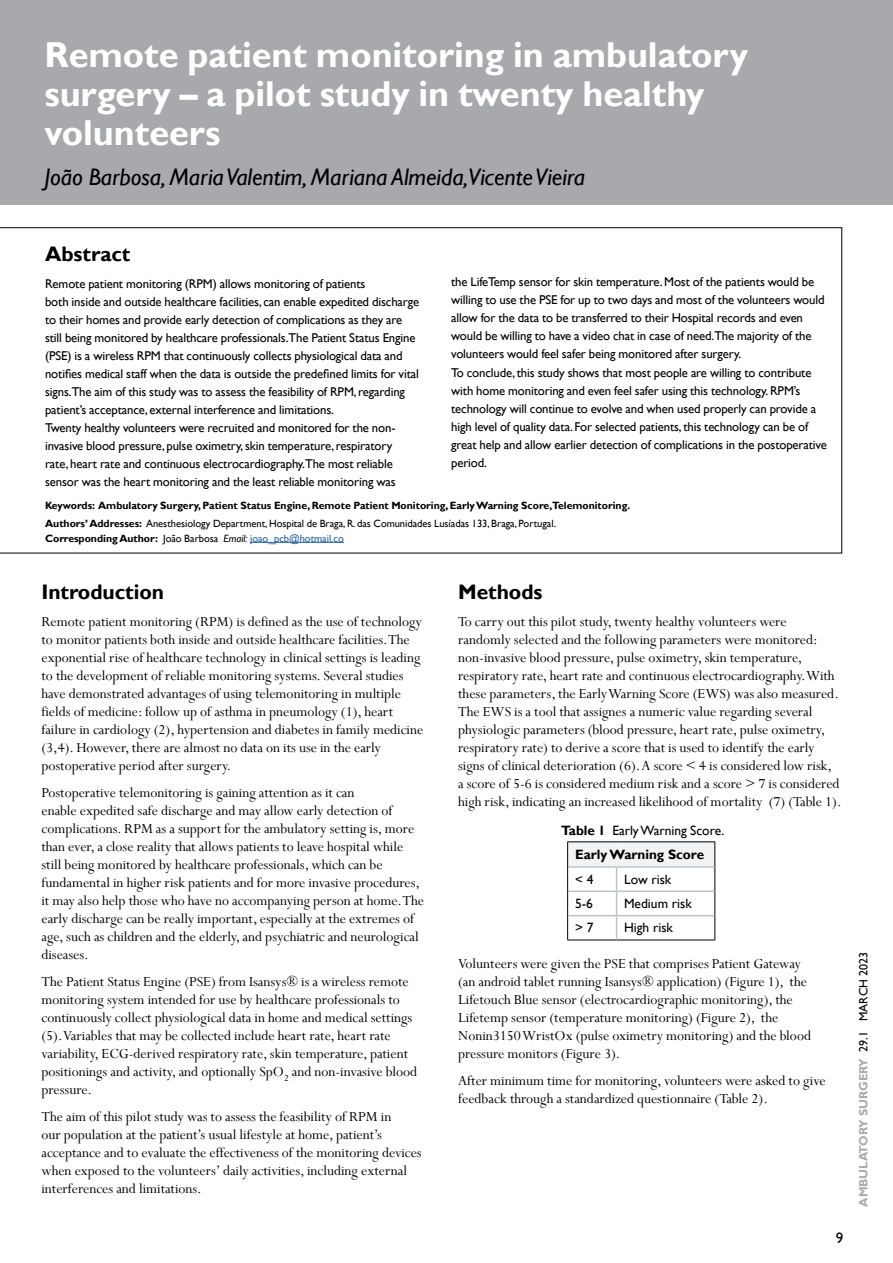
<style>
.page{position:relative;width:893px;height:1263px;background:#fff}
.page>*{position:absolute;margin:0;border:0;box-sizing:border-box;transform-origin:0 0}
.chapter_head{font:700 36px/39px "Gill Sans";color:#fff}
.author{font:italic 24px "Gill Sans";color:#000}
.a_head{font:700 21px "Gill Sans";color:#000}
.bodytext{font:15.3px/18px "Perpetua";color:#000}
.t1{font:15px "Gill Sans";color:#000}
.table_body{font:13.5px "Gill Sans";color:#000}
.figure_caption{font:13.5px "Gill Sans";color:#000}
.table_body-2{font:700 13.5px "Gill Sans";color:#000}
.abstract{font:12.75px/18px "Gill Sans";letter-spacing:-.01em;color:#000}
.t2{font:700 12px "Gill Sans";color:#a9abae}
.authors{font:700 10.5px "Gill Sans";color:#000}
.authors-2{font:10.5px "Gill Sans";color:#000}
.s1{font-weight:700}
.s2{font-weight:400}
.s3{font-weight:400;font-style:italic}
.s4{font-weight:400;color:#215e9e}
.s5{font-weight:400;color:#000}
</style>
<div class="page">
<div style="left:0;top:0;width:893px;height:205px;background:#a7a9ac"></div>
<div style="left:568px;top:842px;width:147px;height:25px;background:#f1f3f4"></div>
<svg style="left:567px;top:842px;width:1px;height:97px"></svg>
<hr style="left:567px;top:841px;width:50px;height:1px;background:#000">
<hr style="left:617px;top:841px;width:98px;height:1px;background:#000">
<hr style="left:568px;top:866px;width:49px;height:2px;background:#bdc1c6">
<hr style="left:617px;top:866px;width:97px;height:2px;background:#bdc1c6">
<hr style="left:568px;top:890px;width:49px;height:2px;background:#bdc1c6">
<hr style="left:617px;top:890px;width:97px;height:2px;background:#bdc1c6">
<hr style="left:568px;top:915px;width:49px;height:1px;background:#bdc1c6">
<hr style="left:617px;top:915px;width:97px;height:1px;background:#bdc1c6">
<hr style="left:567px;top:939px;width:50px;height:1px;background:#000">
<hr style="left:617px;top:939px;width:98px;height:1px;background:#000">
<svg style="left:616px;top:868px;width:1px;height:71px"></svg>
<svg style="left:714px;top:842px;width:1px;height:97px"></svg>
<svg style="left:0;top:227px;width:842px;height:326px"></svg>
<hr style="left:250px;top:542px;width:94px;height:1px;background:#215e9e">
<p class="chapter_head" style="left:44px;top:37px;width:705px">Remote patient monitoring in ambulatory surgery – a pilot study in twenty healthy volunteers</p>
<p class="author" style="left:44px;top:162px;width:542px">João Barbosa, Maria Valentim, Mariana Almeida,Vicente Vieira</p>
<p class="a_head" style="left:45px;top:241px;width:87px">Abstract</p>
<p class="abstract" style="left:45px;top:275px;width:376px">Remote patient monitoring (RPM) allows monitoring of patients<br>both inside and outside healthcare facilities, can enable expedited discharge to their homes and provide early detection of complications as they are still being monitored by healthcare professionals.The Patient Status Engine (PSE) is a wireless RPM that continuously collects physiological data and notifies medical staff when the data is outside the predefined limits for vital signs.The aim of this study was to assess the feasibility of RPM, regarding patient’s acceptance, external interference and limitations.</p>
<p class="abstract" style="left:45px;top:419px;width:352px">Twenty healthy volunteers were recruited and monitored for the non&shy;invasive blood pressure, pulse oximetry, skin temperature, respiratory rate, heart rate and continuous electrocardiography.The most reliable sensor was the heart monitoring and the least reliable monitoring was</p>
<p class="abstract" style="left:451px;top:273px;width:375px">the LifeTemp sensor for skin temperature. Most of the patients would be willing to use the PSE for up to two days and most of the volunteers would allow for the data to be transferred to their Hospital records and even would be willing to have a video chat in case of need.The majority of the volunteers would feel safer being monitored after surgery.</p>
<p class="abstract" style="left:451px;top:363px;width:377px">To conclude, this study shows that most people are willing to contribute with home monitoring and even feel safer using this technology. RPM’s technology will continue to evolve and when used properly can provide a high level of quality data. For selected patients, this technology can be of great help and allow earlier detection of complications in the postoperative period.</p>
<p class="authors" style="left:45px;top:499px;width:587px">Keywords: Ambulatory Surgery, Patient Status Engine, Remote Patient Monitoring, Early Warning Score,Telemonitoring.</p>
<p class="authors-2" style="left:45px;top:517px;width:512px"><span class="s1">Authors’ Addresses:</span> Anesthesiology Department, Hospital de Braga, R. das Comunidades Lusíadas 133, Braga, Portugal.</p>
<p class="authors" style="left:45px;top:532px;width:300px">Corresponding Author: <span class="s2">João Barbosa</span> <span class="s3">Email:</span> <span class="s4">joao_pcb@hotmail.co</span></p>
<p class="a_head" style="left:41px;top:579px;width:124px">Introduction</p>
<p class="bodytext" style="left:41px;top:612px;width:383px">Remote patient monitoring (RPM) is defined as the use of technology to monitor patients both inside and outside healthcare facilities. The exponential rise of healthcare technology in clinical settings is leading to the development of reliable monitoring systems. Several studies have demonstrated advantages of using telemonitoring in multiple fields of medicine: follow up of asthma in pneumology (1), heart failure in cardiology (2), hypertension and diabetes in family medicine (3,4). However, there are almost no data on its use in the early postoperative period after surgery.</p>
<p class="bodytext" style="left:41px;top:783px;width:384px">Postoperative telemonitoring is gaining attention as it can<br>enable expedited safe discharge and may allow early detection of complications. RPM as a support for the ambulatory setting is, more than ever, a close reality that allows patients to leave hospital while still being monitored by healthcare professionals, which can be fundamental in higher risk patients and for more invasive procedures, it may also help those who have no accompanying person at home. The early discharge can be really important, especially at the extremes of age, such as children and the elderly, and psychiatric and neurological diseases.</p>
<p class="bodytext" style="left:41px;top:972px;width:377px">The Patient Status Engine (PSE) from Isansys® is a wireless remote monitoring system intended for use by healthcare professionals to continuously collect physiological data in home and medical settings (5). Variables that may be collected include heart rate, heart rate variability, ECG-derived respiratory rate, skin temperature, patient positionings and activity, and optionally SpO<sub>2</sub> and non-invasive blood pressure.</p>
<p class="bodytext" style="left:41px;top:1107px;width:382px">The aim of this pilot study was to assess the feasibility of RPM in<br>our population at the patient’s usual lifestyle at home, patient’s acceptance and to evaluate the effectiveness of the monitoring devices when exposed to the volunteers’ daily activities, including external interferences and limitations.</p>
<p class="a_head" style="left:458px;top:579px;width:86px">Methods</p>
<p class="bodytext" style="left:458px;top:612px;width:385px">To carry out this pilot study, twenty healthy volunteers were randomly selected and the following parameters were monitored: non-invasive blood pressure, pulse oximetry, skin temperature, respiratory rate, heart rate and continuous electrocardiography. With these parameters, the Early Warning Score (EWS) was also measured.<br>The EWS is a tool that assignes a numeric value regarding several physiologic parameters (blood pressure, heart rate, pulse oximetry, respiratory rate) to derive a score that is used to identify the early signs of clinical deterioration (6). A score &lt; 4 is considered low risk,<br>a score of 5-6 is considered medium risk and a score &gt; 7 is considered high risk, indicating an increased likelihood of mortality (7) (Table 1).</p>
<p class="figure_caption" style="left:561px;top:823px;width:165px"><span class="s1">Table 1</span> Early Warning Score.</p>
<p class="table_body-2" style="left:575px;top:846px;width:131px">Early Warning Score</p>
<p class="table_body" style="left:575px;top:871px;width:20px">&lt; 4</p>
<p class="table_body" style="left:624px;top:871px;width:49px">Low risk</p>
<p class="table_body" style="left:575px;top:896px;width:19px">5-6</p>
<p class="table_body" style="left:624px;top:896px;width:69px">Medium risk</p>
<p class="table_body" style="left:575px;top:920px;width:20px">&gt; 7</p>
<p class="table_body" style="left:624px;top:920px;width:51px">High risk</p>
<p class="bodytext" style="left:458px;top:954px;width:354px">Volunteers were given the PSE that comprises Patient Gateway (an android tablet running Isansys® application) (Figure 1), the Lifetouch Blue sensor (electrocardiographic monitoring), the Lifetemp sensor (temperature monitoring) (Figure 2), the Nonin3150 WristOx (pulse oximetry monitoring) and the blood pressure monitors (Figure 3).</p>
<p class="bodytext" style="left:458px;top:1071px;width:369px">After minimum time for monitoring, volunteers were asked to give feedback through a standardized questionnaire (Table 2).</p>
<p class="t1" style="left:836px;top:1229px;width:9px">9</p>
<p class="t2" style="left:856px;top:1207px;width:256px;rotate:-90deg">AMBULATORY SURGERY <span class="s5">29.1 MARCH 2023</span></p>
</div>
